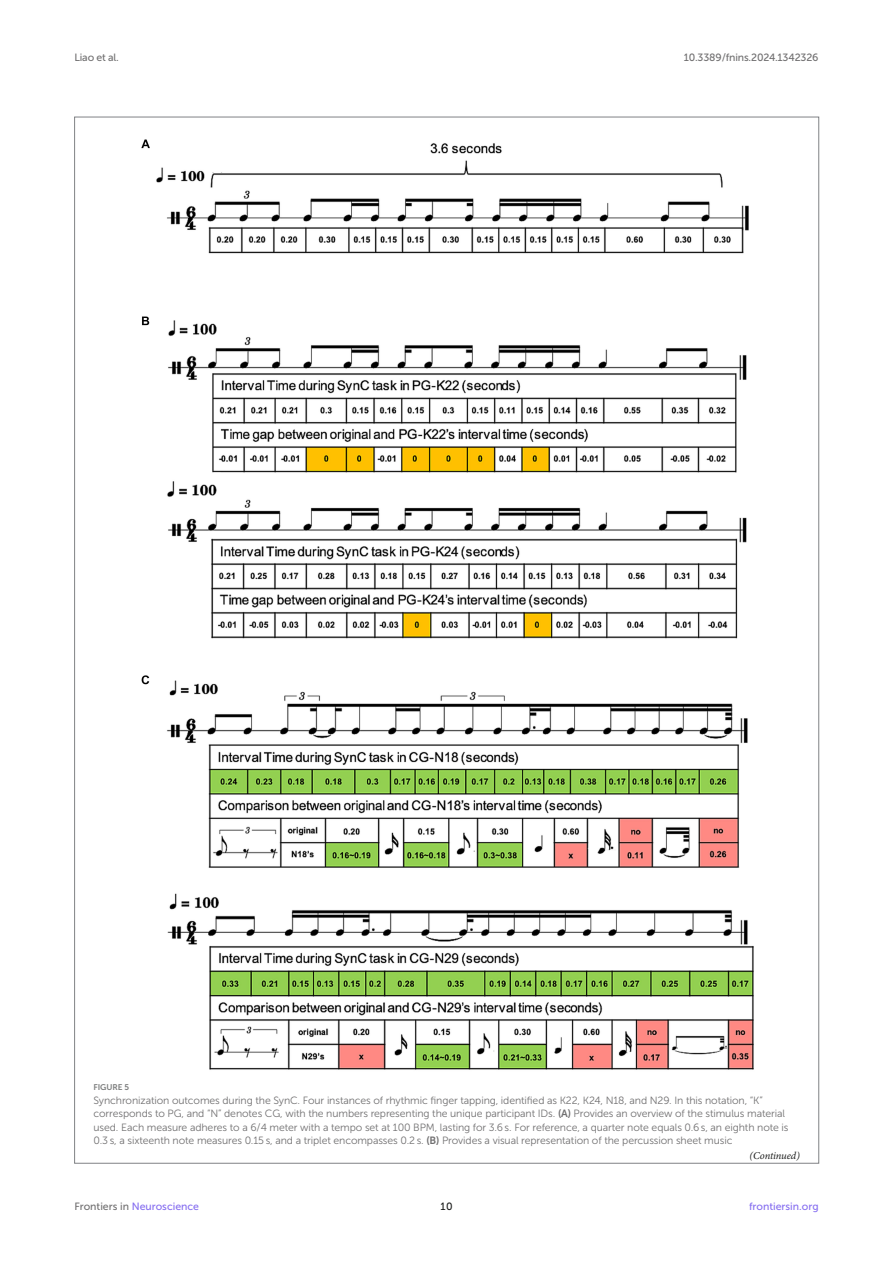
<style>
.page{position:relative;width:893px;height:1263px;background:#fff}
.page>*{position:absolute;margin:0;border:0;box-sizing:border-box;transform-origin:0 0}
.FIG_LEG{font:10.5px/13.5px "Museo Sans 300";letter-spacing:-.01em;color:#706f70}
.t1{font:10.5px "Museo Sans 500";color:#856df0}
.t2{font:10.5px "Museo Sans 500";letter-spacing:-.015em;color:#706f70}
.T_Continue{font:italic 10.5px "Minion Pro";letter-spacing:-.01em;color:#1b1c1b}
.t3{font:10.5px "Museo Sans 500";color:#1b1c1b}
.FIG_HD{font:8.25px "Museo Sans 700";letter-spacing:-.01em;color:#7e7f7f}
.s1{font-family:"Museo Sans 700"}
.s2{color:#706f70}
</style>
<div class="page">
<img style="left:141px;top:139px;width:613px;height:931px">
<p class="t2" style="left:74px;top:51px;width:46px">Liao et al.</p>
<p class="t2" style="left:684px;top:51px;width:136px">10.3389/fnins.2024.1342326</p>
<p class="FIG_HD" style="left:94px;top:1083px;width:37px">FIGURE 5</p>
<p class="FIG_LEG" style="left:94px;top:1093px;width:696px">Synchronization outcomes during the SynC. Four instances of rhythmic finger tapping, identified as K22, K24, N18, and N29. In this notation, “K” corresponds to PG, and “N” denotes CG, with the numbers representing the unique participant IDs. <span class="s1">(A)</span> Provides an overview of the stimulus material used. Each measure adheres to a 6/4 meter with a tempo set at 100 BPM, lasting for 3.6 s. For reference, a quarter note equals 0.6 s, an eighth note is 0.3 s, a sixteenth note measures 0.15 s, and a triplet encompasses 0.2 s. <span class="s1">(B)</span> Provides a visual representation of the percussion sheet music</p>
<p class="T_Continue" style="left:750px;top:1148px;width:52px">(Continued)</p>
<p class="t1" style="left:74px;top:1200px;width:126px"><span class="s2">Frontiers in</span> Neuroscience</p>
<p class="t3" style="left:440px;top:1200px;width:14px">10</p>
<p class="t1" style="left:749px;top:1200px;width:71px">frontiersin.org</p>
</div>
